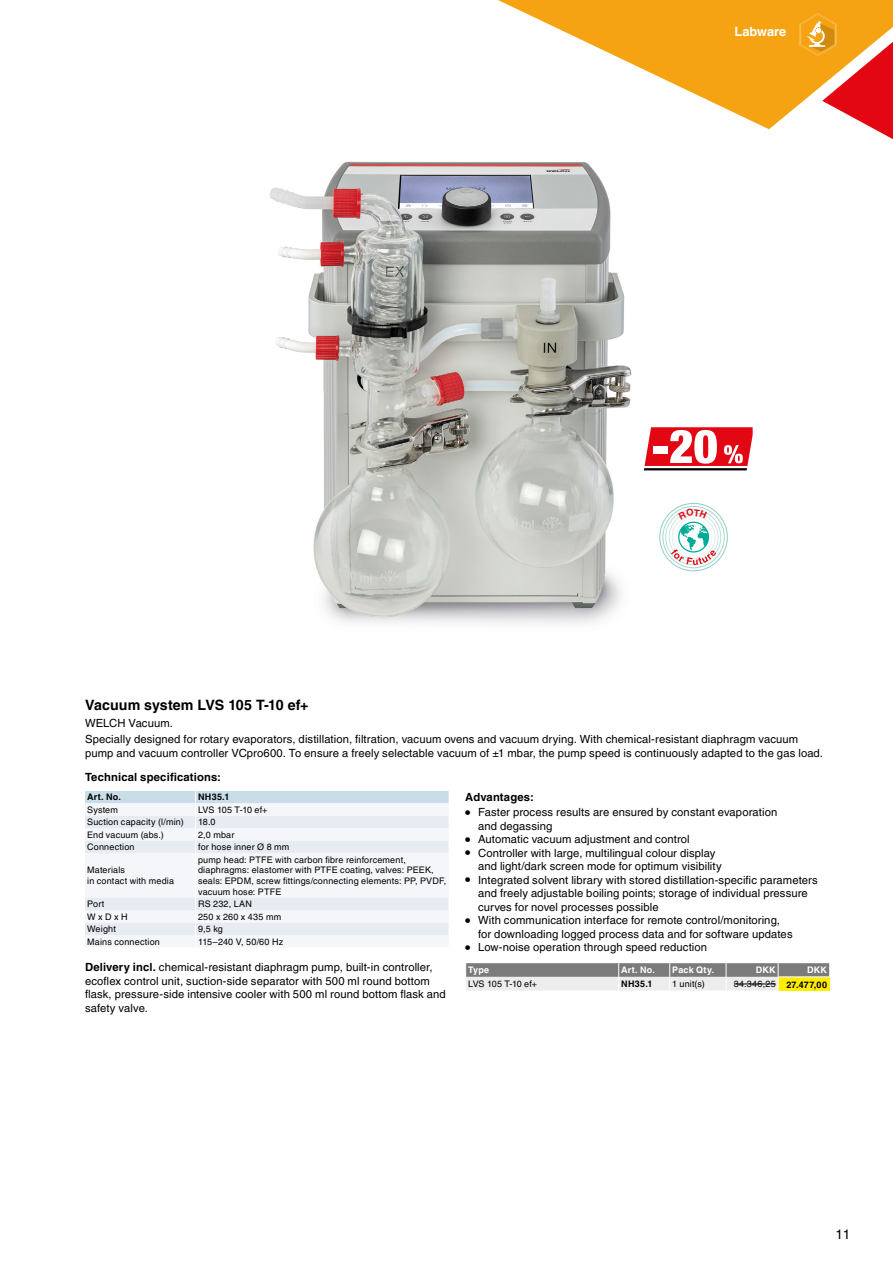
<style>
.page{position:relative;width:893px;height:1263px;background:#fff}
.page>*{position:absolute;margin:0;border:0;box-sizing:border-box;transform-origin:0 0}
.DE_Produktbezeichnun{font:700 14.25px "Helvetica LT Pro";letter-spacing:.005em;color:#000}
.t1{font:13.5px "Helvetica LT Pro";color:#000}
.t2{font:700 12.75px "Helvetica LT Pro";color:#fff}
.DE_00_Basisformat{font:11.25px/13.5px "Helvetica LT Pro";letter-spacing:.01em;color:#000}
.DE_LH_Textheader{font:700 11.25px "Helvetica LT Pro";letter-spacing:.01em;color:#000}
.DE_LH_Featureheader{font:700 11.25px "Helvetica LT Pro";letter-spacing:.01em;color:#000}
.TabKoerperLinks{font:9px/10.8px "Helvetica LT Pro";letter-spacing:.02em;color:#000}
.TabKoerperLinks-2{font:9px "Helvetica LT Pro";letter-spacing:-.015em;color:#000}
.TabKopfLinksWeiß{font:700 9px "Helvetica LT Pro";letter-spacing:.025em;color:#fff}
.TabKopfLinks{font:700 9px "Helvetica LT Pro";letter-spacing:.035em;color:#000}
.TabStreichpreis{font:9px "Helvetica LT Pro";letter-spacing:.03em;color:#000}
.TabSonderpreis{font:700 9px "Helvetica LT Pro";letter-spacing:.035em;color:#000}
.TabKopfRechtsWeiß{font:700 9px "Helvetica LT Pro";letter-spacing:.025em;color:#fff}
.TabBestNr{font:700 9px "Helvetica LT Pro";color:#000}
.s1{font-size:15px}
.s2{font-weight:700}
</style>
<div class="page">
<svg style="left:498px;top:0;width:395px;height:129px;fill:#f6a313"></svg>
<svg style="left:799px;top:13px;width:94px;height:126px"></svg>
<img style="left:270px;top:124px;width:396px;height:500px">
<svg style="left:657px;top:500px;width:74px;height:74px"></svg>
<div style="left:669px;top:512px;width:49px;height:50px;border:1px solid #cde7e2;border-radius:50%"></div>
<div style="left:663px;top:506px;width:61px;height:62px;border:1px solid #a6d6cd;border-radius:50%"></div>
<div style="left:660px;top:503px;width:68px;height:68px;border:1px solid #90cec2;border-radius:50%"></div>
<svg style="left:85px;top:791px;width:364px;height:145px"></svg>
<svg style="left:465px;top:963px;width:364px;height:27px;background:#b6b4a5"></svg>
<hr style="left:734px;top:984px;width:42px;height:1px;background:#000">
<hr style="left:644px;top:466px;width:103px;height:2px;background:#fff">
<hr style="left:644px;top:468px;width:103px;height:2px;background:#000">
<svg style="left:644px;top:427px;width:109px;height:39px"></svg>
<svg style="left:671px;top:509px;width:45px;height:56px"></svg>
<p class="t2" style="left:735px;top:24px;width:53px">Labware</p>
<p class="DE_Produktbezeichnun" style="left:85px;top:696px;width:225px">Vacuum system LVS 105 T-10 ef+</p>
<p class="DE_00_Basisformat" style="left:85px;top:716px;width:89px">WELCH Vacuum.</p>
<p class="DE_00_Basisformat" style="left:85px;top:732px;width:739px">Specially designed for rotary evaporators, distillation, filtration, vacuum ovens and vacuum drying. With chemical-resistant diaphragm vacuum pump and vacuum controller VCpro600. To ensure a freely selectable vacuum of ±1 mbar, the pump speed is continuously adapted to the gas load.</p>
<p class="DE_LH_Featureheader" style="left:465px;top:790px;width:70px">Advantages:</p>
<p class="DE_00_Basisformat" style="left:478px;top:805px;width:301px;text-indent:-13px"><span class="s1">•</span> Faster process results are ensured by constant evaporation and degassing</p>
<p class="DE_00_Basisformat" style="left:465px;top:832px;width:226px"><span class="s1">•</span> Automatic vacuum adjustment and control</p>
<p class="DE_00_Basisformat" style="left:478px;top:846px;width:245px;text-indent:-13px"><span class="s1">•</span> Controller with large, multilingual colour display and light/dark screen mode for optimum visibility</p>
<p class="DE_00_Basisformat" style="left:478px;top:873px;width:341px;text-indent:-13px"><span class="s1">•</span> Integrated solvent library with stored distillation-specific parameters and freely adjustable boiling points; storage of individual pressure curves for novel processes possible</p>
<p class="DE_00_Basisformat" style="left:478px;top:913px;width:316px;text-indent:-13px"><span class="s1">•</span> With communication interface for remote control/monitoring, for downloading logged process data and for software updates</p>
<p class="DE_00_Basisformat" style="left:465px;top:940px;width:243px"><span class="s1">•</span> Low-noise operation through speed reduction</p>
<p class="DE_LH_Textheader" style="left:85px;top:770px;width:137px">Technical specifications:</p>
<p class="TabKopfLinks" style="left:87px;top:792px;width:35px">Art. No.</p>
<p class="TabKopfLinks" style="left:198px;top:792px;width:33px">NH35.1</p>
<p class="TabKoerperLinks" style="left:87px;top:804px;width:32px">System</p>
<p class="TabKoerperLinks-2" style="left:198px;top:804px;width:71px">LVS 105 T-10 ef+</p>
<p class="TabKoerperLinks" style="left:87px;top:817px;width:98px">Suction capacity (l/min)</p>
<p class="TabKoerperLinks" style="left:198px;top:817px;width:19px">18.0</p>
<p class="TabKoerperLinks" style="left:87px;top:829px;width:78px">End vacuum (abs.)</p>
<p class="TabKoerperLinks" style="left:198px;top:829px;width:38px">2,0 mbar</p>
<p class="TabKoerperLinks" style="left:87px;top:841px;width:49px">Connection</p>
<p class="TabKoerperLinks" style="left:198px;top:841px;width:93px">for hose inner Ø 8 mm</p>
<p class="TabKoerperLinks" style="left:87px;top:865px;width:88px">Materials<br>in contact with media</p>
<p class="TabKoerperLinks" style="left:198px;top:854px;width:250px">pump head: PTFE with carbon fibre reinforcement, diaphragms: elastomer with PTFE coating, valves: PEEK, seals: EPDM, screw fittings/connecting elements: PP, PVDF, vacuum hose: PTFE</p>
<p class="TabKoerperLinks" style="left:87px;top:899px;width:19px">Port</p>
<p class="TabKoerperLinks" style="left:198px;top:899px;width:55px">RS 232, LAN</p>
<p class="TabKoerperLinks" style="left:87px;top:911px;width:42px">W x D x H</p>
<p class="TabKoerperLinks" style="left:198px;top:911px;width:85px">250 x 260 x 435 mm</p>
<p class="TabKoerperLinks" style="left:87px;top:923px;width:30px">Weight</p>
<p class="TabKoerperLinks" style="left:198px;top:923px;width:26px">9,5 kg</p>
<p class="TabKoerperLinks" style="left:87px;top:936px;width:74px">Mains connection</p>
<p class="TabKoerperLinks" style="left:198px;top:936px;width:87px">115–240 V, 50/60 Hz</p>
<p class="DE_00_Basisformat" style="left:85px;top:960px;width:362px"><span class="s2">Delivery incl.</span> chemical-resistant diaphragm pump, built-in controller, ecoflex control unit, suction-side separator with 500 ml round bottom flask, pressure-side intensive cooler with 500 ml round bottom flask and safety valve.</p>
<p class="TabKopfLinksWeiß" style="left:468px;top:964px;width:23px">Type</p>
<p class="TabKopfLinksWeiß" style="left:621px;top:964px;width:35px">Art. No.</p>
<p class="TabKopfLinksWeiß" style="left:672px;top:964px;width:44px">Pack Qty.</p>
<p class="TabKopfRechtsWeiß" style="left:756px;top:964px;width:21px">DKK</p>
<p class="TabKopfRechtsWeiß" style="left:807px;top:964px;width:21px">DKK</p>
<p class="TabKoerperLinks-2" style="left:468px;top:978px;width:70px">LVS 105 T-10 ef+</p>
<p class="TabBestNr" style="left:621px;top:978px;width:33px">NH35.1</p>
<p class="TabKoerperLinks" style="left:672px;top:978px;width:34px">1 unit(s)</p>
<p class="TabStreichpreis" style="left:734px;top:978px;width:43px">34.346,25</p>
<p class="TabSonderpreis" style="left:786px;top:979px;width:42px">27.477,00</p>
<p class="t1" style="left:835px;top:1226px;width:17px">11</p>
</div>
